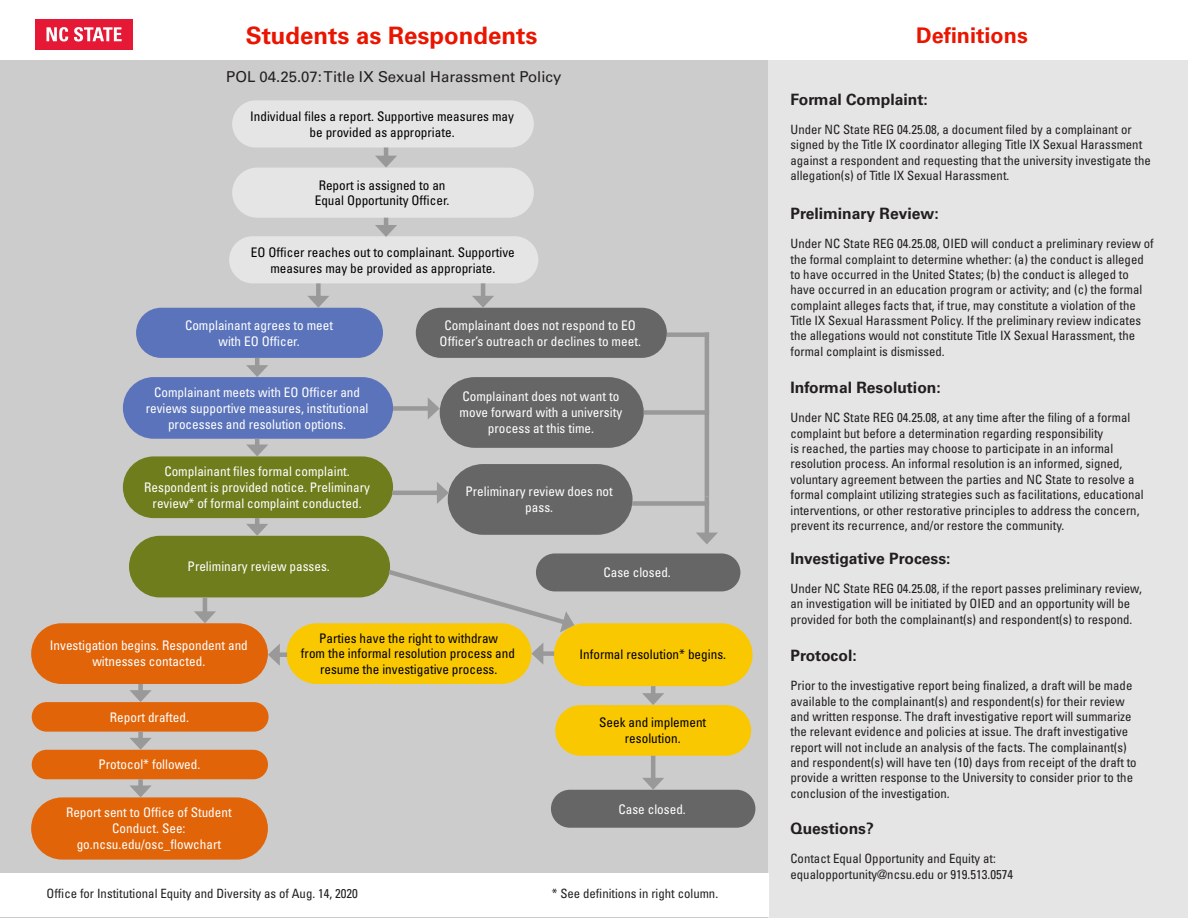
<style>
.page{position:relative;width:1188px;height:918px;background:#fff}
.page>*{position:absolute;margin:0;border:0;box-sizing:border-box;transform-origin:0 0}
.t1{font:700 24px "Univers LT Std";color:#ea1500}
.t2{font:700 21.6px "Univers LT Std";color:#ea1500}
.t3{font:700 15.6px "Univers LT Std";color:#231f20}
.t4{font:15px "Univers LT Std";color:#231f20}
.t5{font:condensed 13.2px/15.9px "Univers LT Std";color:#fff;text-align:center}
.t6{font:condensed 13.2px/15.9px "Univers LT Std";color:#000;text-align:center}
.t7{font:condensed 12.75px/15.3px "Univers LT Std";color:#231f20}
</style>
<div class="page">
<div style="left:0;top:0;width:769px;height:917px;background:#ccc"></div>
<div style="left:769px;top:0;width:419px;height:917px;background:#e5e5e5"></div>
<div style="left:0;top:0;width:1188px;height:60px;background:#fff"></div>
<div style="left:0;top:873px;width:769px;height:44px;background:#fff"></div>
<div style="left:232px;top:168px;width:302px;height:50px;background:#e5e5e5;border-radius:25px"></div>
<div style="left:136px;top:308px;width:247px;height:50px;background:#5b73bb;border-radius:25px"></div>
<div style="left:416px;top:308px;width:251px;height:50px;background:#666;border-radius:25px"></div>
<div style="left:31px;top:623px;width:237px;height:61px;background:#e16408;border-radius:30px"></div>
<div style="left:286px;top:623px;width:245px;height:61px;background:#fac800;border-radius:30px"></div>
<div style="left:123px;top:377px;width:270px;height:62px;background:#5b73bb;border-radius:31px"></div>
<div style="left:123px;top:456px;width:270px;height:62px;background:#6f7d1c;border-radius:31px"></div>
<div style="left:129px;top:536px;width:261px;height:61px;background:#6f7d1c;border-radius:31px"></div>
<div style="left:32px;top:702px;width:237px;height:30px;background:#e16408;border-radius:15px"></div>
<div style="left:32px;top:750px;width:236px;height:29px;background:#e16408;border-radius:15px"></div>
<div style="left:554px;top:623px;width:199px;height:63px;background:#fac800;border-radius:31px"></div>
<div style="left:440px;top:377px;width:204px;height:71px;background:#666;border-radius:35px"></div>
<div style="left:448px;top:464px;width:185px;height:71px;background:#666;border-radius:35px"></div>
<div style="left:555px;top:705px;width:196px;height:51px;background:#fac800;border-radius:25px"></div>
<div style="left:551px;top:790px;width:204px;height:38px;background:#666;border-radius:19px"></div>
<div style="left:536px;top:553px;width:204px;height:38px;background:#666;border-radius:19px"></div>
<div style="left:36px;top:19px;width:97px;height:31px;background:#e51836"></div>
<svg style="left:47px;top:27px;width:21px;height:14px"></svg>
<svg style="left:74px;top:27px;width:48px;height:14px"></svg>
<div style="left:31px;top:797px;width:237px;height:63px;background:#e16408;border-radius:31px"></div>
<div style="left:232px;top:100px;width:302px;height:48px;background:#e5e5e5;border-radius:24px"></div>
<div style="left:229px;top:236px;width:309px;height:47px;background:#e5e5e5;border-radius:24px"></div>
<div style="left:644px;top:410px;width:65px;height:5px;background:#999"></div>
<hr style="left:384px;top:148px;width:4px;height:12px;background:#999">
<svg style="left:375px;top:156px;width:22px;height:11px"></svg>
<hr style="left:384px;top:218px;width:4px;height:11px;background:#999">
<svg style="left:375px;top:225px;width:22px;height:12px"></svg>
<hr style="left:255px;top:358px;width:4px;height:11px;background:#999">
<svg style="left:246px;top:365px;width:22px;height:12px"></svg>
<hr style="left:255px;top:439px;width:4px;height:10px;background:#999">
<svg style="left:247px;top:445px;width:21px;height:11px"></svg>
<hr style="left:651px;top:686px;width:4px;height:11px;background:#999">
<svg style="left:642px;top:693px;width:22px;height:12px"></svg>
<hr style="left:651px;top:756px;width:4px;height:26px;background:#999">
<svg style="left:642px;top:778px;width:22px;height:12px"></svg>
<hr style="left:255px;top:518px;width:4px;height:10px;background:#999">
<svg style="left:246px;top:524px;width:22px;height:12px"></svg>
<hr style="left:203px;top:597px;width:4px;height:18px;background:#999">
<svg style="left:194px;top:611px;width:22px;height:12px"></svg>
<div style="left:138px;top:779px;width:5px;height:11px;background:#999"></div>
<svg style="left:130px;top:785px;width:22px;height:12px"></svg>
<div style="left:138px;top:732px;width:5px;height:10px;background:#999"></div>
<svg style="left:129px;top:738px;width:23px;height:12px"></svg>
<div style="left:138px;top:684px;width:5px;height:10px;background:#999"></div>
<svg style="left:130px;top:690px;width:22px;height:12px"></svg>
<svg style="left:384px;top:566px;width:190px;height:66px"></svg>
<div style="left:316px;top:283px;width:5px;height:17px;background:#999"></div>
<svg style="left:307px;top:296px;width:22px;height:12px"></svg>
<div style="left:393px;top:406px;width:39px;height:5px;background:#999"></div>
<svg style="left:428px;top:398px;width:12px;height:21px"></svg>
<hr style="left:392px;top:491px;width:49px;height:4px;background:#999">
<svg style="left:437px;top:482px;width:12px;height:22px"></svg>
<div style="left:539px;top:651px;width:15px;height:5px;background:#999"></div>
<svg style="left:531px;top:643px;width:12px;height:21px"></svg>
<div style="left:276px;top:652px;width:11px;height:5px;background:#999"></div>
<svg style="left:268px;top:644px;width:12px;height:22px"></svg>
<hr style="left:481px;top:283px;width:4px;height:17px;background:#999">
<svg style="left:472px;top:296px;width:22px;height:12px"></svg>
<hr style="left:705px;top:497px;width:4px;height:40px;background:#999">
<svg style="left:696px;top:533px;width:21px;height:11px"></svg>
<hr style="left:705px;top:332px;width:4px;height:165px;background:#999">
<div style="left:632px;top:501px;width:77px;height:5px;background:#999"></div>
<div style="left:667px;top:332px;width:42px;height:5px;background:#999"></div>
<p class="t1" style="left:246px;top:22px;width:293px">Students as Respondents</p>
<p class="t4" style="left:226px;top:68px;width:337px">POL 04.25.07: Title IX Sexual Harassment Policy</p>
<p class="t6" style="left:250px;top:108px;width:265px">Individual files a report. Supportive measures may be provided as appropriate.</p>
<p class="t6" style="left:315px;top:177px;width:136px;text-align:left">Report is assigned to an<br>Equal Opportunity Officer.</p>
<p class="t6" style="left:251px;top:244px;width:265px">EO Officer reaches out to complainant. Supportive measures may be provided as appropriate.</p>
<p class="t5" style="left:185px;top:317px;width:150px">Complainant agrees to meet with EO Officer.</p>
<p class="t5" style="left:440px;top:317px;width:203px">Complainant does not respond to EO<br>Officer’s outreach or declines to meet.</p>
<p class="t5" style="left:146px;top:384px;width:224px">Complainant meets with EO Officer and reviews supportive measures, institutional processes and resolution options.</p>
<p class="t5" style="left:144px;top:463px;width:227px">Complainant files formal complaint.<br>Respondent is provided notice. Preliminary review* of formal complaint conducted.</p>
<p class="t5" style="left:460px;top:389px;width:164px">Complainant does not want to move forward with a university process at this time.</p>
<p class="t5" style="left:466px;top:483px;width:149px">Preliminary review does not pass.</p>
<p class="t5" style="left:188px;top:559px;width:144px">Preliminary review passes.</p>
<p class="t5" style="left:603px;top:564px;width:69px">Case closed.</p>
<p class="t5" style="left:50px;top:638px;width:199px">Investigation begins. Respondent and witnesses contacted.</p>
<p class="t5" style="left:110px;top:709px;width:81px">Report drafted.</p>
<p class="t5" style="left:99px;top:756px;width:103px">Protocol* followed.</p>
<p class="t5" style="left:66px;top:805px;width:167px">Report sent to Office of Student<br>Conduct. See: go.ncsu.edu/osc_flowchart</p>
<p class="t6" style="left:301px;top:630px;width:216px">Parties have the right to withdraw<br>from the informal resolution process and resume the investigative process.</p>
<p class="t6" style="left:580px;top:647px;width:148px">Informal resolution* begins.</p>
<p class="t6" style="left:599px;top:714px;width:109px">Seek and implement resolution.</p>
<p class="t5" style="left:618px;top:801px;width:69px">Case closed.</p>
<p class="t7" style="left:47px;top:886px;width:313px">Office for Institutional Equity and Diversity as of Aug. 14, 2020</p>
<p class="t7" style="left:552px;top:886px;width:168px">* See definitions in right column.</p>
<p class="t2" style="left:916px;top:22px;width:113px">Definitions</p>
<p class="t3" style="left:791px;top:90px;width:139px">Formal Complaint:</p>
<p class="t7" style="left:791px;top:122px;width:362px">Under NC State REG 04.25.08, a document filed by a complainant or signed by the Title IX coordinator alleging Title IX Sexual Harassment against a respondent and requesting that the university investigate the allegation(s) of Title IX Sexual Harassment.</p>
<p class="t3" style="left:791px;top:205px;width:150px">Preliminary Review:</p>
<p class="t7" style="left:791px;top:236px;width:365px">Under NC State REG 04.25.08, OIED will conduct a preliminary review of the formal complaint to determine whether: (a) the conduct is alleged to have occurred in the United States; (b) the conduct is alleged to have occurred in an education program or activity; and (c) the formal complaint alleges facts that, if true, may constitute a violation of the Title IX Sexual Harassment Policy. If the preliminary review indicates the allegations would not constitute Title IX Sexual Harassment, the formal complaint is dismissed.</p>
<p class="t3" style="left:791px;top:379px;width:152px">Informal Resolution:</p>
<p class="t7" style="left:791px;top:410px;width:355px">Under NC State REG 04.25.08, at any time after the filing of a formal complaint but before a determination regarding responsibility<br>is reached, the parties may choose to participate in an informal resolution process. An informal resolution is an informed, signed, voluntary agreement between the parties and NC State to resolve a formal complaint utilizing strategies such as facilitations, educational interventions, or other restorative principles to address the concern, prevent its recurrence, and/or restore the community.</p>
<p class="t3" style="left:791px;top:549px;width:162px">Investigative Process:</p>
<p class="t7" style="left:791px;top:581px;width:353px">Under NC State REG 04.25.08, if the report passes preliminary review, an investigation will be initiated by OIED and an opportunity will be provided for both the complainant(s) and respondent(s) to respond.</p>
<p class="t3" style="left:791px;top:647px;width:68px">Protocol:</p>
<p class="t7" style="left:791px;top:678px;width:348px">Prior to the investigative report being finalized, a draft will be made available to the complainant(s) and respondent(s) for their review and written response. The draft investigative report will summarize the relevant evidence and policies at issue. The draft investigative report will not include an analysis of the facts. The complainant(s) and respondent(s) will have ten (10) days from receipt of the draft to provide a written response to the University to consider prior to the conclusion of the investigation.</p>
<p class="t3" style="left:791px;top:819px;width:85px">Questions?</p>
<p class="t7" style="left:791px;top:851px;width:224px">Contact Equal Opportunity and Equity at: equalopportunity@ncsu.edu or 919.513.0574</p>
</div>
